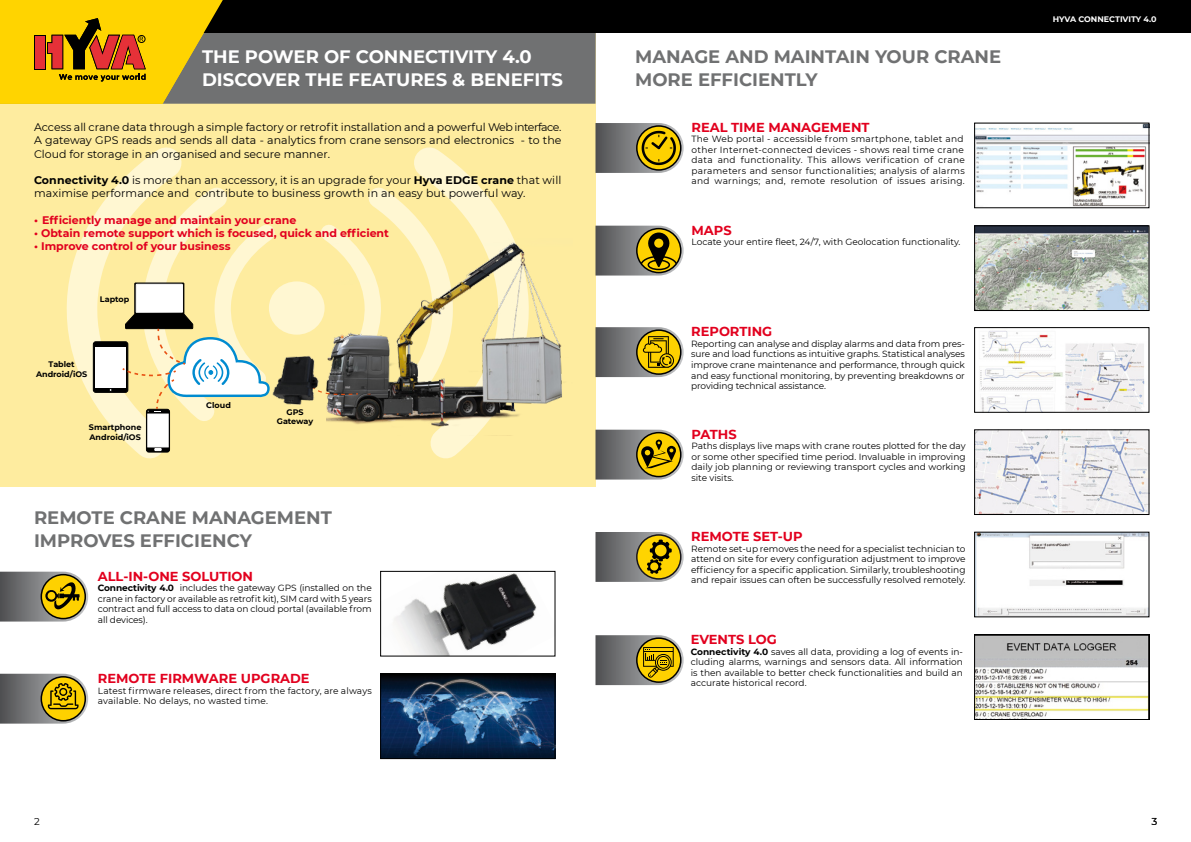
<style>
.page{position:relative;width:1191px;height:842px;background:#fff}
.page>*{position:absolute;margin:0;border:0;box-sizing:border-box;transform-origin:0 0}
.t1{font:700 18px/23px "Montserrat";color:#707172}
.t2{font:700 18px/23px "Montserrat";color:#fff}
.t3{font:700 13px "Montserrat";color:#e2001e}
.t4{font:11px/13.2px "Montserrat";letter-spacing:.01em;color:#000;text-align:justify}
.t5{font:700 11px "Montserrat";color:#e2001e}
.t6{font:10px "Montserrat";color:#000}
.t7{font:9px/10.5px "Montserrat";letter-spacing:.005em;color:#000;text-align:justify}
.t8{font:9px/10.5px "Montserrat";letter-spacing:.03em;color:#000}
.t9{font:700 8px/10px "Montserrat";color:#000;text-align:center}
.t10{font:700 8px "Montserrat";letter-spacing:-.005em;color:#fff}
.s1{font-weight:700}
</style>
<div class="page">
<div style="left:0;top:0;width:595px;height:486px;background:#feec9f"></div>
<svg style="left:414px;top:147px;width:99px;height:312px"></svg>
<svg style="left:66px;top:147px;width:116px;height:290px"></svg>
<div style="left:273px;top:286px;width:47px;height:44px;background:#fff7d2;border-radius:50%"></div>
<div style="left:269px;top:281px;width:55px;height:54px;border:9px solid #fff7d2;border-radius:50%"></div>
<div style="left:0;top:33px;width:595px;height:71px;background:#707172"></div>
<img style="left:382px;top:676px;width:171px;height:81px">
<div style="left:380px;top:674px;width:175px;height:85px;border:1px solid #000"></div>
<img style="left:394px;top:573px;width:143px;height:81px">
<div style="left:380px;top:571px;width:175px;height:85px;border:1px solid #000"></div>
<svg style="left:0;top:572px;width:88px;height:49px;background:#918652"></svg>
<svg style="left:0;top:674px;width:88px;height:50px;background:#958a54"></svg>
<img style="left:976px;top:125px;width:171px;height:81px">
<img style="left:976px;top:534px;width:171px;height:81px">
<svg style="left:595px;top:532px;width:88px;height:50px;background:#938955"></svg>
<svg style="left:595px;top:123px;width:88px;height:50px;background:#928753"></svg>
<img style="left:976px;top:228px;width:171px;height:81px">
<div style="left:974px;top:226px;width:175px;height:85px;border:1px solid #000"></div>
<svg style="left:595px;top:226px;width:88px;height:50px;background:#877e54"></svg>
<img style="left:980px;top:330px;width:165px;height:80px">
<div style="left:974px;top:327px;width:175px;height:85px;border:1px solid #000"></div>
<svg style="left:595px;top:327px;width:88px;height:50px;background:#948953"></svg>
<img style="left:976px;top:432px;width:171px;height:81px">
<div style="left:974px;top:430px;width:175px;height:85px;border:1px solid #000"></div>
<svg style="left:595px;top:430px;width:88px;height:50px;background:#918654"></svg>
<img style="left:976px;top:637px;width:171px;height:80px">
<div style="left:974px;top:635px;width:175px;height:85px;border:1px solid #000"></div>
<svg style="left:595px;top:635px;width:88px;height:50px;background:#938854"></svg>
<img style="left:466px;top:238px;width:96px;height:197px">
<div style="left:93px;top:342px;width:35px;height:50px;background:#000;border-radius:2px"></div>
<div style="left:93px;top:342px;width:35px;height:50px;border:1px solid #000;border-radius:2px"></div>
<div style="left:95px;top:347px;width:31px;height:41px;background:#fff"></div>
<svg style="left:306px;top:169px;width:160px;height:271px"></svg>
<img style="left:289px;top:355px;width:29px;height:50px">
<svg style="left:121px;top:169px;width:168px;height:318px"></svg>
<div style="left:0;top:0;width:1191px;height:33px;background:#000"></div>
<svg style="left:0;top:0;width:223px;height:104px;background:#d7aa12"></svg>
<h1 class="t2" style="left:202px;top:44px;width:362px">THE POWER OF CONNECTIVITY 4.0<br>DISCOVER THE FEATURES &amp; BENEFITS</h1>
<p class="t4" style="left:34px;top:120px;width:529px">Access all crane data through a simple factory or retrofit installation and a powerful Web interface.<br>A gateway GPS reads and sends all data - analytics from crane sensors and electronics - to the Cloud for storage in an organised and secure manner.</p>
<p class="t4" style="left:34px;top:173px;width:529px"><span class="s1">Connectivity 4.0</span> is more than an accessory, it is an upgrade for your <span class="s1">Hyva EDGE crane</span> that will maximise performance and contribute to business growth in an easy but powerful way.</p>
<p class="t5" style="left:34px;top:212px;width:264px">• Efficiently manage and maintain your crane</p>
<p class="t5" style="left:34px;top:225px;width:356px">• Obtain remote support which is focused, quick and efficient</p>
<p class="t5" style="left:34px;top:238px;width:198px">• Improve control of your business</p>
<p class="t9" style="left:100px;top:294px;width:31px">Laptop</p>
<p class="t9" style="left:36px;top:358px;width:53px">Tablet<br>Android/iOS</p>
<p class="t9" style="left:89px;top:422px;width:54px;text-align:left">Smartphone<br>Android/iOS</p>
<p class="t9" style="left:206px;top:400px;width:26px">Cloud</p>
<p class="t9" style="left:277px;top:407px;width:38px;line-height:9px">GPS<br>Gateway</p>
<h1 class="t1" style="left:34px;top:505px;width:299px">REMOTE CRANE MANAGEMENT<br>IMPROVES EFFICIENCY</h1>
<h2 class="t3" style="left:98px;top:567px;width:157px">ALL-IN-ONE SOLUTION</h2>
<p class="t7" style="left:98px;top:583px;width:275px"><span class="s1">Connectivity 4.0</span> includes the gateway GPS (installed on the crane in factory or available as retrofit kit), SIM card with 5 years contract and full access to data on cloud portal (available from all devices).</p>
<p class="t6" style="left:34px;top:815px;width:7px">2</p>
<h2 class="t3" style="left:98px;top:669px;width:213px">REMOTE FIRMWARE UPGRADE</h2>
<p class="t7" style="left:98px;top:685px;width:275px">Latest firmware releases, direct from the factory, are always available. No delays, no wasted time.</p>
<h1 class="t1" style="left:635px;top:44px;width:367px">MANAGE AND MAINTAIN YOUR CRANE<br>MORE EFFICIENTLY</h1>
<h2 class="t3" style="left:691px;top:118px;width:180px">REAL TIME MANAGEMENT</h2>
<p class="t8" style="left:691px;top:134px;width:275px">The Web portal - accessible from smartphone, tablet and other Internet-connected devices - shows real time crane data and functionality. This allows verification of crane parameters and sensor functionalities; analysis of alarms and warnings; and, remote resolution of issues arising.</p>
<h2 class="t3" style="left:691px;top:221px;width:42px">MAPS</h2>
<p class="t7" style="left:691px;top:237px;width:270px">Locate your entire fleet, 24/7, with Geolocation functionality.</p>
<h2 class="t3" style="left:691px;top:322px;width:83px">REPORTING</h2>
<p class="t7" style="left:691px;top:338px;width:275px">Reporting can analyse and display alarms and data from pres&shy;sure and load functions as intuitive graphs. Statistical analyses improve crane maintenance and performance, through quick and easy functional monitoring, by preventing breakdowns or providing technical assistance.</p>
<h2 class="t3" style="left:691px;top:425px;width:47px">PATHS</h2>
<p class="t7" style="left:691px;top:441px;width:276px">Paths displays live maps with crane routes plotted for the day or some other specified time period. Invaluable in improving daily job planning or reviewing transport cycles and working site visits.</p>
<h2 class="t3" style="left:691px;top:527px;width:113px">REMOTE SET-UP</h2>
<p class="t7" style="left:691px;top:543px;width:276px">Remote set-up removes the need for a specialist technician to attend on site for every configuration adjustment to improve efficiency for a specific application. Similarly, troubleshooting and repair issues can often be successfully resolved remotely.</p>
<h2 class="t3" style="left:691px;top:630px;width:87px">EVENTS LOG</h2>
<p class="t7" style="left:691px;top:646px;width:274px"><span class="s1">Connectivity 4.0</span> saves all data, providing a log of events in&shy;cluding alarms, warnings and sensors data. All information is then available to better check functionalities and build an accurate historical record.</p>
<p class="t10" style="left:1052px;top:14px;width:105px">HYVA CONNECTIVITY 4.0</p>
<p class="t6" style="left:1151px;top:815px;width:7px">3</p>
</div>
